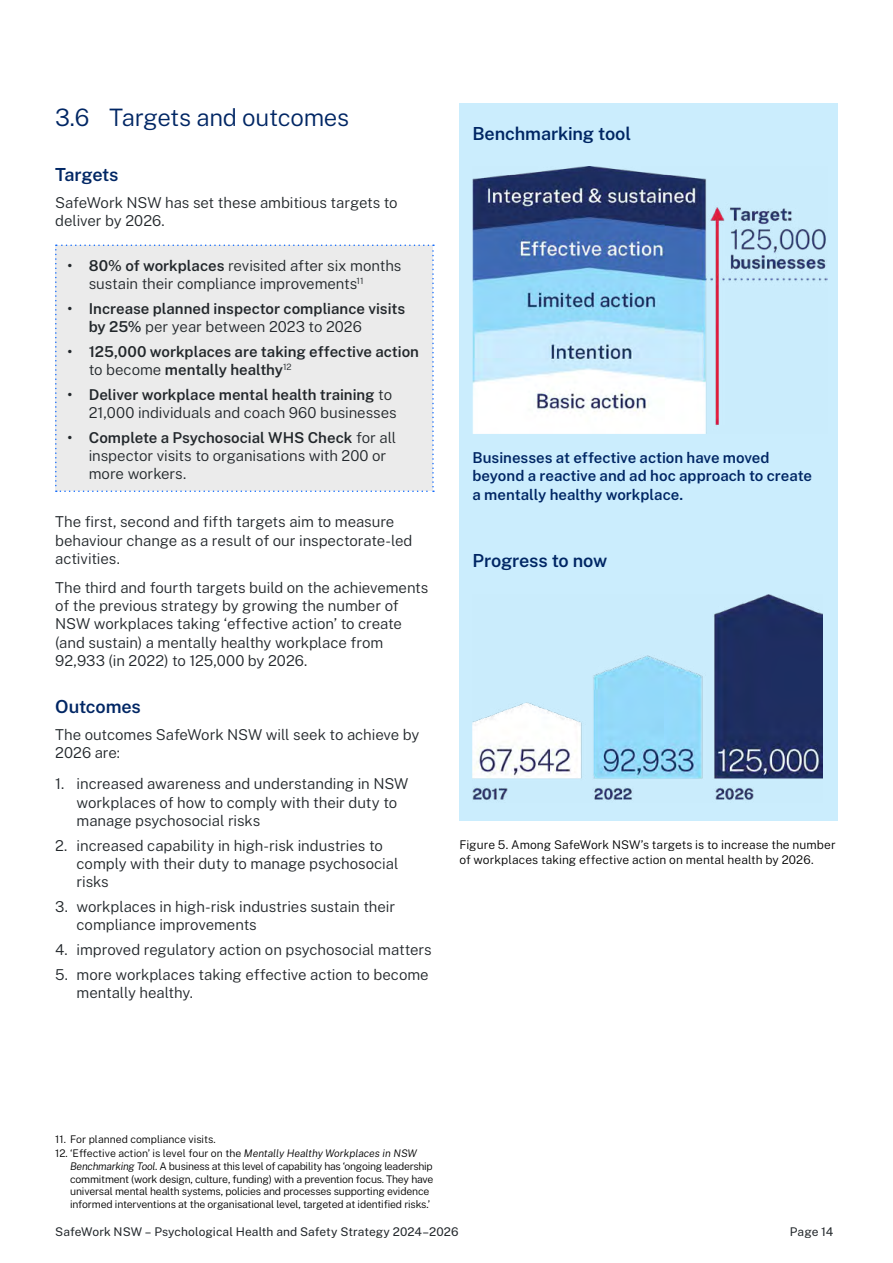
<style>
.page{position:relative;width:893px;height:1263px;background:#fff}
.page>*{position:absolute;margin:0;border:0;box-sizing:border-box;transform-origin:0 0}
.t1{font:300 24px "Public Sans";letter-spacing:-.01em;color:#002664}
.t2{font:600 18px "Public Sans";letter-spacing:-.01em;color:#002664}
.Body_Copy{font:300 15px/18.3px "Public Sans";letter-spacing:-.005em;color:#22272b}
.numbered_list{font:300 15px/18.3px "Public Sans";letter-spacing:-.005em;color:#22272b}
.body_bullet{font:300 15px/18.3px "Public Sans";letter-spacing:-.005em;color:#22272b}
.body_bullet-2{font:600 15px/18.3px "Public Sans";color:#22272b}
.Body_Copy-2{font:600 15px/18.3px "Public Sans";color:#002664}
.disclaimer{font:300 12px/15px "Public Sans";letter-spacing:.005em;color:#000}
.t3{font:12px "Public Sans";letter-spacing:.005em;color:#22272b}
.Footnote{font:300 10.5px/12.6px "Public Sans";letter-spacing:-.02em;color:#000}
.Footnote-2{font:300 10.5px "Public Sans";color:#000}
.s1{font-weight:600}
.s2{font-weight:300}
.s3{font-style:italic}
</style>
<div class="page">
<div style="left:459px;top:103px;width:379px;height:718px;background:#cbedfd"></div>
<div style="left:55px;top:244px;width:379px;height:248px;background:#ebebeb"></div>
<img style="left:472px;top:166px;width:355px;height:268px">
<img style="left:473px;top:594px;width:350px;height:206px">
<h3 class="t1" style="left:55px;top:99px;width:295px">3.6 Targets and outcomes</h3>
<h4 class="t2" style="left:55px;top:161px;width:65px">Targets</h4>
<p class="Body_Copy" style="left:55px;top:193px;width:344px">SafeWork NSW has set these ambitious targets to deliver by 2026.</p>
<p class="body_bullet" style="left:89px;top:255px;width:314px;text-indent:-21px"><span class="s1">• 80% of workplaces</span> revisited after six months sustain their compliance improvements<sup>11</sup></p>
<p class="body_bullet-2" style="left:89px;top:298px;width:318px;text-indent:-21px">• Increase planned inspector compliance visits by 25% <span class="s2">per year between 2023 to 2026</span></p>
<p class="body_bullet-2" style="left:89px;top:341px;width:332px;text-indent:-21px">• 125,000 workplaces are taking effective action <span class="s2">to become</span> mentally healthy<sup>12</sup></p>
<p class="body_bullet" style="left:89px;top:384px;width:309px;text-indent:-21px"><span class="s1">• Deliver workplace mental health training</span> to<br>21,000 individuals and coach 960 businesses</p>
<p class="body_bullet" style="left:89px;top:427px;width:309px;text-indent:-21px"><span class="s1">• Complete a Psychosocial WHS Check</span> for all inspector visits to organisations with 200 or more workers.</p>
<p class="Body_Copy" style="left:55px;top:512px;width:359px">The first, second and fifth targets aim to measure behaviour change as a result of our inspectorate-led activities.</p>
<p class="Body_Copy" style="left:55px;top:577px;width:375px">The third and fourth targets build on the achievements of the previous strategy by growing the number of NSW workplaces taking ‘effective action’ to create (and sustain) a mentally healthy workplace from 92,933 (in 2022) to 125,000 by 2026.</p>
<h4 class="t2" style="left:55px;top:693px;width:87px">Outcomes</h4>
<p class="Body_Copy" style="left:55px;top:724px;width:366px">The outcomes SafeWork NSW will seek to achieve by<br>2026 are:</p>
<p class="numbered_list" style="left:77px;top:774px;width:333px;text-indent:-21px">1. increased awareness and understanding in NSW workplaces of how to comply with their duty to manage psychosocial risks</p>
<p class="numbered_list" style="left:77px;top:835px;width:323px;text-indent:-21px">2. increased capability in high-risk industries to comply with their duty to manage psychosocial risks</p>
<p class="numbered_list" style="left:77px;top:896px;width:320px;text-indent:-21px">3. workplaces in high-risk industries sustain their compliance improvements</p>
<p class="numbered_list" style="left:55px;top:939px;width:378px">4. improved regulatory action on psychosocial matters</p>
<p class="numbered_list" style="left:77px;top:964px;width:354px;text-indent:-21px">5. more workplaces taking effective action to become mentally healthy.</p>
<h5 class="t2" style="left:472px;top:120px;width:160px">Benchmarking tool</h5>
<p class="Body_Copy-2" style="left:472px;top:447px;width:341px">Businesses at effective action have moved beyond a reactive and ad hoc approach to create a mentally healthy workplace.</p>
<h5 class="t2" style="left:472px;top:547px;width:136px">Progress to now</h5>
<p class="disclaimer" style="left:459px;top:836px;width:378px">Figure 5. Among SafeWork NSW’s targets is to increase the number of workplaces taking effective action on mental health by 2026.</p>
<p class="Footnote-2" style="left:55px;top:1131px;width:162px">11. For planned compliance visits.</p>
<p class="Footnote" style="left:70px;top:1146px;width:365px;text-indent:-15px">12. ‘Effective action’ is level four on the <span class="s3">Mentally Healthy Workplaces in NSW Benchmarking Tool</span>. A business at this level of capability has ‘ongoing leadership commitment (work design, culture, funding) with a prevention focus. They have universal mental health systems, policies and processes supporting evidence informed interventions at the organisational level, targeted at identified risks.’</p>
<p class="t3" style="left:55px;top:1223px;width:405px">SafeWork NSW – Psychological Health and Safety Strategy 2024–2026</p>
<p class="t3" style="left:790px;top:1223px;width:45px">Page 14</p>
</div>
